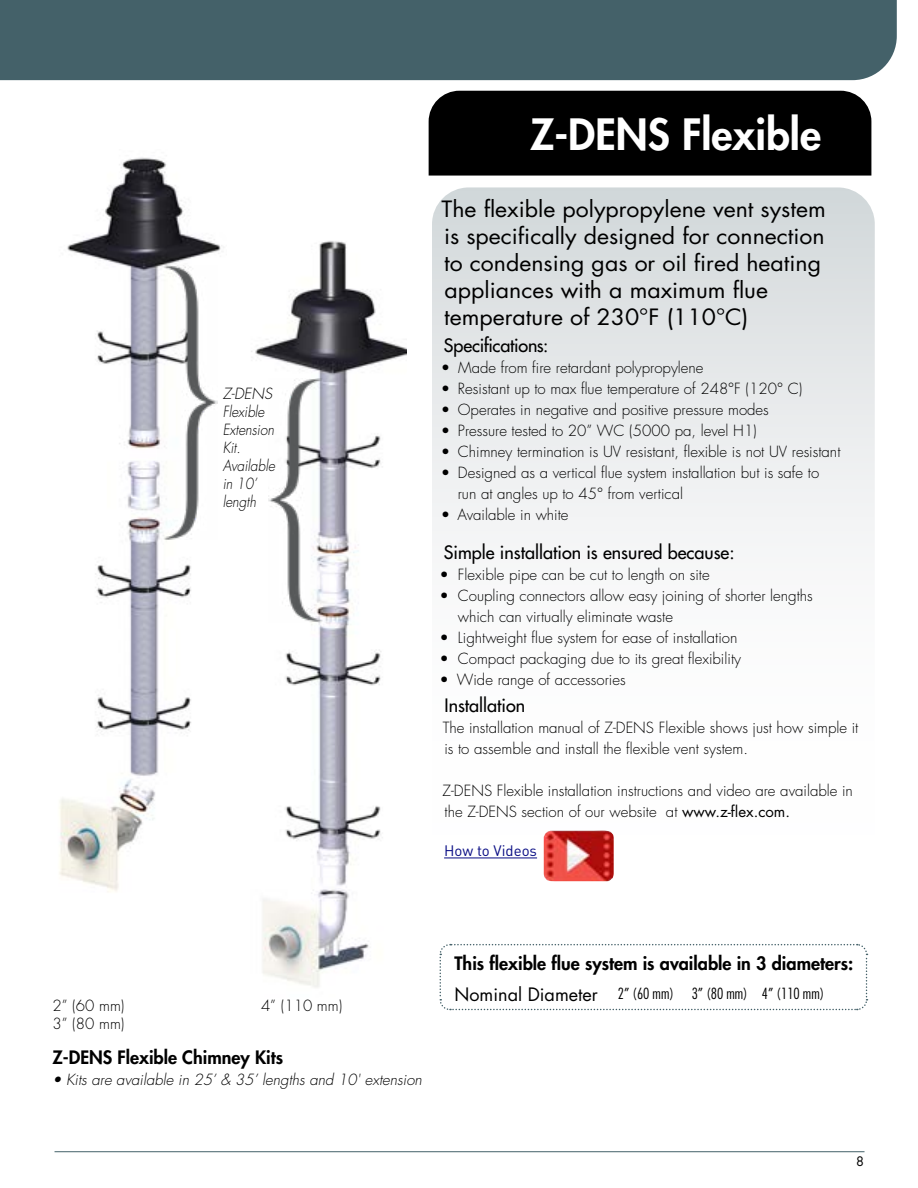
<style>
.page{position:relative;width:918px;height:1188px;background:#fff}
.page>*{position:absolute;margin:0;border:0;box-sizing:border-box;transform-origin:0 0}
.t1{font:800 42px "Futura Std";color:#fff}
.t2{font:21.9px/27px "Futura Std";color:#000;scale:1.06 1}
.t3{font:800 18px "Futura Std";color:#000}
.t4{font:500 18px "Futura Std";color:#000}
.t5{font:300 15px/21px "Futura Std";color:#000}
.t6{font:italic 300 15px/18px "Futura Std";color:#000}
.t7{font:300 condensed 15px "Futura Std";color:#000}
.t8{font:15px "DIN Regular Alternate";color:#080c84}
.t9{font:12.75px "Futura Std";color:#000}
.s1{font-weight:400}
.s2{font-weight:400;font-stretch:normal;font-size:18px}
</style>
<div class="page">
<div style="left:0;top:0;width:897px;height:80px;background:#446169"></div>
<hr style="left:55px;top:1151px;width:810px;height:1px;background:#446169">
<img style="left:251px;top:241px;width:156px;height:747px">
<img style="left:59px;top:157px;width:165px;height:735px">
<div style="left:432px;top:187px;width:443px;height:716px;background:linear-gradient(to bottom,#d8dddf,#fff);border-radius:37px"></div>
<hr style="left:444px;top:858px;width:93px;height:1px;background:#080c84">
<div style="left:429px;top:91px;width:442px;height:85px;background:#000"></div>
<svg style="left:439px;top:943px;width:429px;height:68px"></svg>
<img style="left:158px;top:266px;width:60px;height:274px">
<img style="left:269px;top:378px;width:60px;height:244px">
<img style="left:544px;top:831px;width:70px;height:51px">
<p class="t6" style="left:223px;top:385px;width:54px">Z-DENS<br>Flexible<br>Extension<br>Kit.<br>Available in 10’ length</p>
<h1 class="t1" style="left:530px;top:108px;width:292px">Z-DENS Flexible</h1>
<h2 class="t2" style="left:442px;top:196px;width:364px">The flexible polypropylene vent system is specifically designed for connection to condensing gas or oil fired heating appliances with a maximum flue temperature of 230°F (110°C)</h2>
<p class="t4" style="left:444px;top:334px;width:106px">Specifications:</p>
<p class="t5" style="left:441px;top:357px;width:264px"><span class="s1">•</span> Made from fire retardant polypropylene</p>
<p class="t5" style="left:441px;top:378px;width:363px"><span class="s1">•</span> Resistant up to max flue temperature of 248°F (120° C)</p>
<p class="t5" style="left:441px;top:399px;width:329px"><span class="s1">•</span> Operates in negative and positive pressure modes</p>
<p class="t5" style="left:441px;top:420px;width:317px"><span class="s1">•</span> Pressure tested to 20” WC (5000 pa, level H1)</p>
<p class="t5" style="left:441px;top:441px;width:401px"><span class="s1">•</span> Chimney termination is UV resistant, flexible is not UV resistant</p>
<p class="t5" style="left:458px;top:462px;width:363px;text-indent:-17px"><span class="s1">•</span> Designed as a vertical flue system installation but is safe to run at angles up to 45° from vertical</p>
<p class="t5" style="left:441px;top:504px;width:129px"><span class="s1">•</span> Available in white</p>
<p class="t4" style="left:444px;top:541px;width:292px">Simple installation is ensured because:</p>
<p class="t5" style="left:440px;top:564px;width:271px"><span class="s1">•</span> Flexible pipe can be cut to length on site</p>
<p class="t5" style="left:458px;top:585px;width:357px;text-indent:-18px"><span class="s1">•</span> Coupling connectors allow easy joining of shorter lengths which can virtually eliminate waste</p>
<p class="t5" style="left:440px;top:627px;width:299px"><span class="s1">•</span> Lightweight flue system for ease of installation</p>
<p class="t5" style="left:440px;top:648px;width:303px"><span class="s1">•</span> Compact packaging due to its great flexibility</p>
<p class="t5" style="left:440px;top:669px;width:187px"><span class="s1">•</span> Wide range of accessories</p>
<p class="t4" style="left:444px;top:694px;width:82px">Installation</p>
<p class="t5" style="left:443px;top:717px;width:417px">The installation manual of Z-DENS Flexible shows just how simple it is to assemble and install the flexible vent system.</p>
<p class="t5" style="left:443px;top:780px;width:412px">Z-DENS Flexible installation instructions and video are available in the Z-DENS section of our website at <span class="s1">www.z-flex.com.</span></p>
<p class="t8" style="left:444px;top:841px;width:94px">How to Videos</p>
<p class="t5" style="left:52px;top:996px;width:73px">2” (60 mm)</p>
<p class="t5" style="left:261px;top:996px;width:83px">4” (110 mm)</p>
<p class="t5" style="left:52px;top:1014px;width:73px">3” (80 mm)</p>
<p class="t3" style="left:52px;top:1046px;width:232px">Z-DENS Flexible Chimney Kits</p>
<p class="t6" style="left:52px;top:1071px;width:371px">• Kits are available in 25’ &amp; 35’ lengths and 10' extension</p>
<p class="t3" style="left:455px;top:952px;width:400px">This flexible flue system is available in 3 diameters:</p>
<p class="t7" style="left:455px;top:984px;width:371px"><span class="s2">Nominal Diameter</span> 2” (60 mm) 3” (80 mm) 4” (110 mm)</p>
<p class="t9" style="left:856px;top:1154px;width:9px">8</p>
</div>
